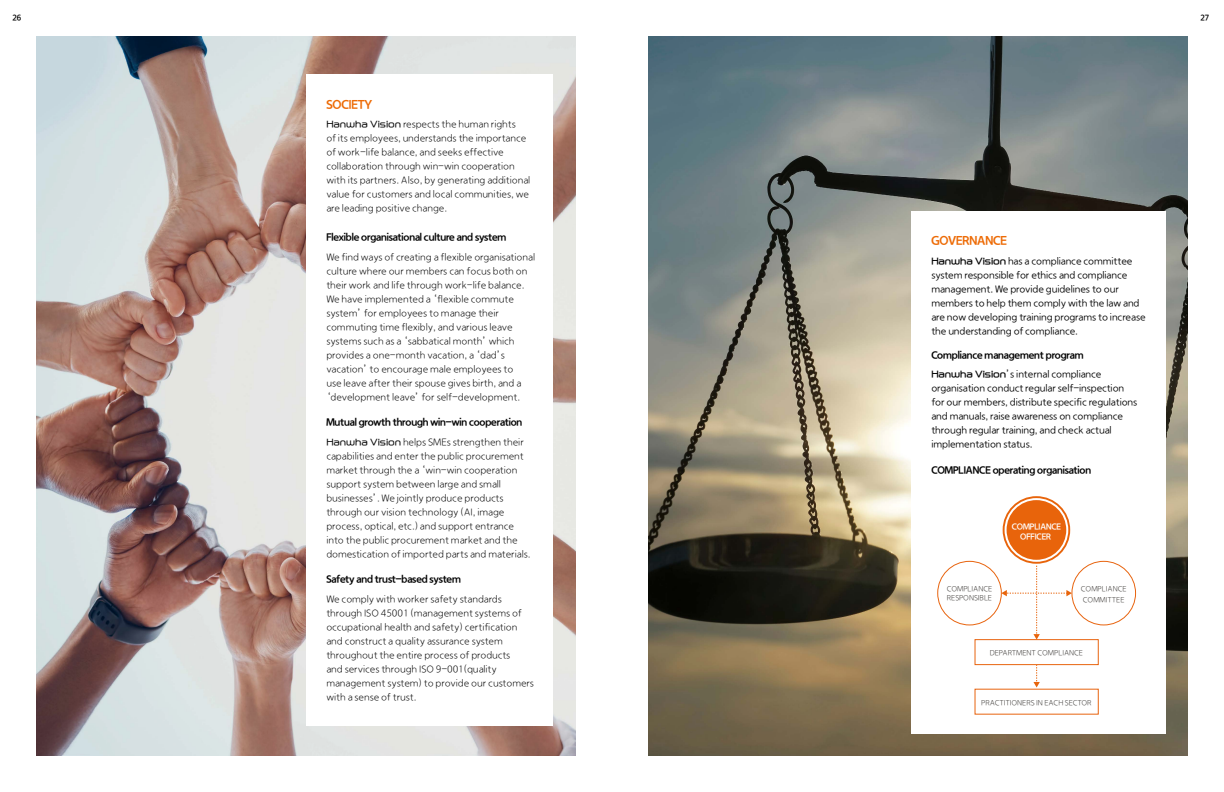
<style>
.page{position:relative;width:1224px;height:792px;background:#fff}
.page>*{position:absolute;margin:0;border:0;box-sizing:border-box;transform-origin:0 0}
.t1{font:12px "hanwha Gothic B";letter-spacing:-.01em;color:#ed6b06}
.t2{font:10px/14px "hanwha Gothic T";letter-spacing:-.01em;color:#000}
.t3{font:10px/14px "hanwha Gothic EL";letter-spacing:-.01em;color:#000}
.t4{font:10px "hanwha Gothic B";letter-spacing:-.01em;color:#000}
.t5{font:8.3px/10px "hanwha Gothic R";letter-spacing:-.01em;color:#fff;text-align:center}
.t6{font:8px "hanwha Gothic R";color:#000}
.t7{font:7.7px/9.2px "hanwha Gothic T";letter-spacing:-.01em;color:#383532}
.s1{font-family:"Hanwha L";font-size:9px}
.s2{font-family:"Hanwha R";font-size:9px}
</style>
<div class="page">
<img style="left:648px;top:36px;width:540px;height:720px">
<svg style="left:36px;top:36px;width:540px;height:720px;background:#bdafab"></svg>
<div style="left:911px;top:212px;width:255px;height:522px;background:#fff"></div>
<div style="left:306px;top:74px;width:246px;height:651px;background:#fff"></div>
<svg style="left:1004px;top:497px;width:65px;height:66px"></svg>
<div style="left:1003px;top:496px;width:67px;height:68px;border:2px solid #e8640b;border-radius:50%"></div>
<div style="left:1007px;top:500px;width:59px;height:60px;background:#e8640b;border-radius:50%"></div>
<div style="left:937px;top:561px;width:65px;height:64px;border:1px solid #e8640f;border-radius:50%"></div>
<svg style="left:1033px;top:665px;width:7px;height:23px"></svg>
<svg style="left:1001px;top:566px;width:71px;height:73px"></svg>
<div style="left:1072px;top:561px;width:64px;height:64px;border:1px solid #e8640f;border-radius:50%"></div>
<div style="left:975px;top:639px;width:124px;height:26px;border:1px solid #e8640f"></div>
<p class="t6" style="left:13px;top:13px;width:10px">26</p>
<p class="t6" style="left:1201px;top:13px;width:10px">27</p>
<p class="t1" style="left:326px;top:97px;width:48px">SOCIETY</p>
<p class="t2" style="left:326px;top:117px;width:206px"><span class="s1">Hanwha Vision</span> respects the human rights<br>of its employees, understands the importance of work-life balance, and seeks effective collaboration through win-win cooperation with its partners. Also, by generating additional value for customers and local communities, we are leading positive change.</p>
<p class="t4" style="left:326px;top:232px;width:181px">Flexible organisational culture and system</p>
<p class="t2" style="left:326px;top:250px;width:210px">We find ways of creating a flexible organisational culture where our members can focus both on their work and life through work-life balance.<br>We have implemented a ‘flexible commute system’ for employees to manage their commuting time flexibly, and various leave systems such as a ‘sabbatical month’ which provides a one-month vacation, a ‘dad’s vacation’ to encourage male employees to<br>use leave after their spouse gives birth, and a ‘development leave’ for self-development.</p>
<p class="t4" style="left:326px;top:417px;width:198px">Mutual growth through win-win cooperation</p>
<p class="t2" style="left:326px;top:435px;width:206px"><span class="s1">Hanwha Vision</span> helps SMEs strengthen their capabilities and enter the public procurement market through the a ‘win-win cooperation support system between large and small businesses’. We jointly produce products through our vision technology (AI, image process, optical, etc.) and support entrance into the public procurement market and the domestication of imported parts and materials.</p>
<p class="t4" style="left:326px;top:574px;width:136px">Safety and trust-based system</p>
<p class="t2" style="left:326px;top:592px;width:209px">We comply with worker safety standards through ISO 45001 (management systems of occupational health and safety) certification and construct a quality assurance system throughout the entire process of products<br>and services through ISO 9-001(quality management system) to provide our customers with a sense of trust.</p>
<p class="t1" style="left:931px;top:234px;width:77px">GOVERNANCE</p>
<p class="t3" style="left:931px;top:254px;width:216px"><span class="s2">Hanwha Vision</span> has a compliance committee system responsible for ethics and compliance management. We provide guidelines to our members to help them comply with the law and are now developing training programs to increase the understanding of compliance.</p>
<p class="t4" style="left:931px;top:349px;width:154px">Compliance management program</p>
<p class="t3" style="left:931px;top:367px;width:208px"><span class="s2">Hanwha Vision</span>’s internal compliance organisation conduct regular self-inspection for our members, distribute specific regulations and manuals, raise awareness on compliance through regular training, and check actual implementation status.</p>
<p class="t4" style="left:931px;top:464px;width:161px">COMPLIANCE operating organisation</p>
<p class="t5" style="left:1012px;top:522px;width:51px">COMPLIANCE<br>OFFICER</p>
<p class="t7" style="left:947px;top:584px;width:47px">COMPLIANCE<br>RESPONSIBLE</p>
<p class="t7" style="left:1081px;top:583px;width:47px;line-height:10.9px">COMPLIANCE<br>COMMITTEE</p>
<p class="t7" style="left:990px;top:648px;width:95px">DEPARTMENT COMPLIANCE</p>
<p class="t7" style="left:981px;top:698px;width:112px">PRACTITIONERS IN EACH SECTOR</p>
</div>
